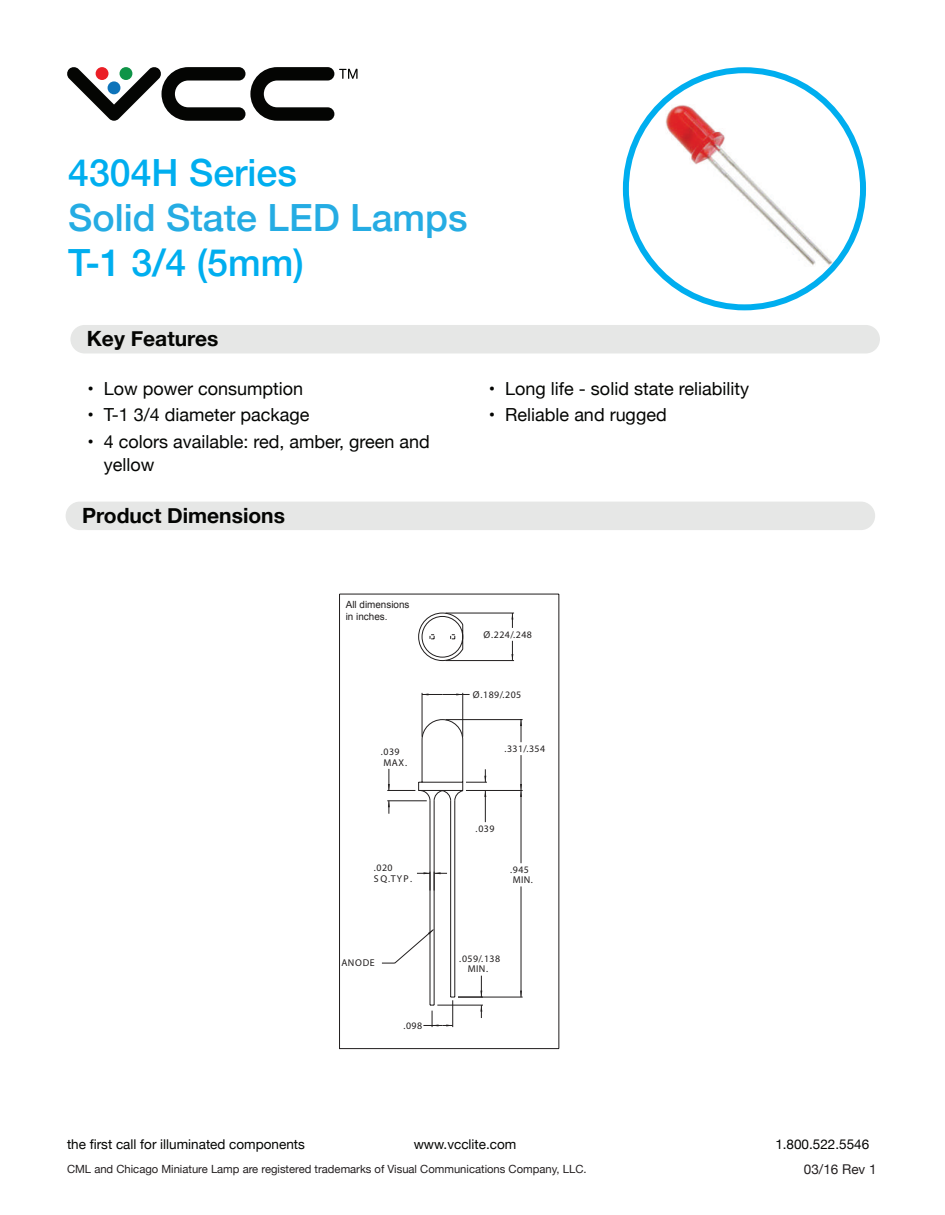
<style>
.page{position:relative;width:945px;height:1215px;background:#fff}
.page>*{position:absolute;margin:0;border:0;box-sizing:border-box;transform-origin:0 0}
.t1{font:500 37.5px "Helvetica Neue";color:#00aeef}
.t2{font:500 37.5px "Helvetica Neue";color:#25ace3}
.t3{font:700 21px "Helvetica Neue";color:#040503}
.t4{font:18px/23.5px "Helvetica Neue";color:#040503}
.t5{font:13.5px "Helvetica Neue";color:#040503}
.t6{font:13.5px "Helvetica Neue";color:#231f20}
.t7{font:11.25px "Helvetica Neue";color:#231f20}
.t8{font:9.9px "Myriad";letter-spacing:.045em;color:#211e1e}
.t9{font:9.9px/11.6px "Arial";color:#211e1e}
</style>
<div class="page">
<img style="left:653px;top:93px;width:192px;height:192px">
<div style="left:66px;top:502px;width:809px;height:28px;background:#e6e7e6;border-radius:14px"></div>
<svg style="left:339px;top:594px;width:220px;height:455px"></svg>
<div style="left:623px;top:67px;width:243px;height:243px;border:6px solid #00aeef;border-radius:50%"></div>
<div style="left:70px;top:325px;width:810px;height:28px;background:#e6e7e6;border-radius:14px"></div>
<svg style="left:67px;top:67px;width:291px;height:54px"></svg>
<h1 class="t1" style="left:68px;top:143px;width:230px">4304H Series</h1>
<h1 class="t2" style="left:68px;top:188px;width:401px">Solid State LED Lamps</h1>
<h1 class="t1" style="left:68px;top:233px;width:237px">T-1 3/4 (5mm)</h1>
<p class="t3" style="left:87px;top:322px;width:133px">Key Features</p>
<p class="t4" style="left:489px;top:377px;width:262px">• Long life - solid state reliability</p>
<p class="t4" style="left:87px;top:377px;width:217px">• Low power consumption</p>
<p class="t4" style="left:104px;top:431px;width:327px;text-indent:-16px">• 4 colors available: red, amber, green and yellow</p>
<p class="t4" style="left:87px;top:404px;width:224px">• T-1 3/4 diameter package</p>
<p class="t4" style="left:489px;top:404px;width:179px">• Reliable and rugged</p>
<p class="t3" style="left:82px;top:499px;width:204px">Product Dimensions</p>
<p class="t9" style="left:346px;top:599px;width:65px">All dimensions in inches.</p>
<p class="t8" style="left:381px;top:746px;width:20px">.039</p>
<p class="t8" style="left:384px;top:756px;width:25px">MAX.</p>
<p class="t8" style="left:374px;top:862px;width:20px">.020</p>
<p class="t8" style="left:374px;top:872px;width:40px">SQ.TYP.</p>
<p class="t8" style="left:341px;top:957px;width:35px">ANODE</p>
<p class="t8" style="left:403px;top:1019px;width:20px">.098</p>
<p class="t8" style="left:483px;top:628px;width:50px">Ø.224/.248</p>
<p class="t8" style="left:473px;top:688px;width:50px">Ø.189/.205</p>
<p class="t8" style="left:504px;top:742px;width:42px">.331/.354</p>
<p class="t8" style="left:476px;top:822px;width:20px">.039</p>
<p class="t8" style="left:510px;top:863px;width:20px">.945</p>
<p class="t8" style="left:513px;top:874px;width:22px">MIN.</p>
<p class="t8" style="left:459px;top:953px;width:42px">.059/.138</p>
<p class="t8" style="left:468px;top:963px;width:22px">MIN.</p>
<p class="t5" style="left:67px;top:1134px;width:239px">the first call for illuminated components</p>
<p class="t5" style="left:414px;top:1134px;width:104px">www.vcclite.com</p>
<p class="t5" style="left:775px;top:1134px;width:95px">1.800.522.5546</p>
<p class="t7" style="left:67px;top:1161px;width:521px">CML and Chicago Miniature Lamp are registered trademarks of Visual Communications Company, LLC.</p>
<p class="t6" style="left:804px;top:1160px;width:74px">03/16 Rev 1</p>
</div>
